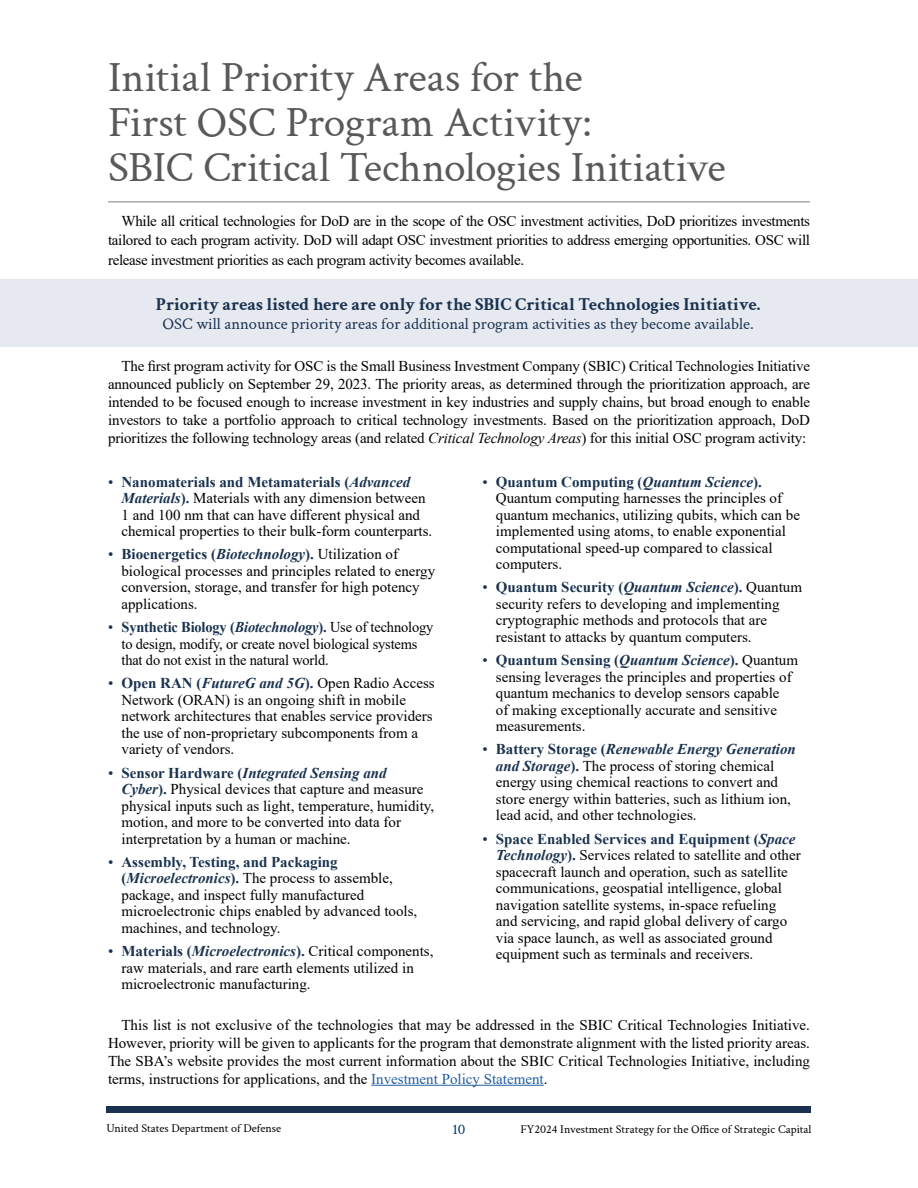
<style>
.page{position:relative;width:918px;height:1188px;background:#fff}
.page>*{position:absolute;margin:0;border:0;box-sizing:border-box;transform-origin:0 0}
.t1{font:43.5px/45px "Crimson Text";letter-spacing:-.005em;color:#58595b}
.t2{font:700 18px "Crimson Text";color:#1a324f}
.t3{font:16.5px "Crimson Text";color:#1a324f}
.t4{font:15px/16.5px "Times New Roman";color:#000}
.t5{font:15px/16.5px "Times New Roman";color:#000;scale:.96 1}
.t6{font:15px "Crimson Text";color:#003865}
.t7{font:12px "Crimson Text";color:#000}
.s1{font-style:italic}
.s2{color:#1a324f}
.s3{font-weight:700;color:#1a324f}
.s4{font-weight:700;font-style:italic;color:#1a324f}
.s5{color:#215e9e}
</style>
<div class="page">
<div style="left:106px;top:1106px;width:706px;height:6px;background:#1a324f"></div>
<hr style="left:108px;top:201px;width:702px;height:2px;background:#a7a9ac">
<div style="left:0;top:279px;width:917px;height:68px;background:#e6e9f0"></div>
<hr style="left:371px;top:1085px;width:173px;height:1px;background:#215e9e">
<h1 class="t1" style="left:108px;top:53px;width:619px">Initial Priority Areas for the<br>First OSC Program Activity:<br>SBIC Critical Technologies Initiative</h1>
<p class="t4" style="left:108px;top:210px;width:704px;line-height:19.5px;text-align:justify;text-indent:14px">While all critical technologies for DoD are in the scope of the OSC investment activities, DoD prioritizes investments tailored to each program activity. DoD will adapt OSC investment priorities to address emerging opportunities. OSC will release investment priorities as each program activity becomes available.</p>
<p class="t2" style="left:156px;top:291px;width:606px">Priority areas listed here are only for the SBIC Critical Technologies Initiative.</p>
<p class="t3" style="left:162px;top:312px;width:593px">OSC will announce priority areas for additional program activities as they become available.</p>
<p class="t4" style="left:108px;top:356px;width:704px;line-height:18px;text-align:justify;text-indent:14px">The first program activity for OSC is the Small Business Investment Company (SBIC) Critical Technologies Initiative announced publicly on September 29, 2023. The priority areas, as determined through the prioritization approach, are intended to be focused enough to increase investment in key industries and supply chains, but broad enough to enable investors to take a portfolio approach to critical technology investments. Based on the prioritization approach, DoD prioritizes the following technology areas (and related <span class="s1">Critical Technology Areas</span>) for this initial OSC program activity:</p>
<p class="t4" style="left:122px;top:473px;width:312px;text-indent:-14px"><span class="s2">•</span> <span class="s3">Nanomaterials and Metamaterials (</span><span class="s4">Advanced Materials</span><span class="s3">).</span> Materials with any dimension between 1 and 100 nm that can have different physical and chemical properties to their bulk-form counterparts.</p>
<p class="t4" style="left:121px;top:546px;width:315px;text-indent:-13px"><span class="s2">•</span> <span class="s3">Bioenergetics (</span><span class="s4">Biotechnology</span><span class="s3">).</span> Utilization of biological processes and principles related to energy conversion, storage, and transfer for high potency applications.</p>
<p class="t5" style="left:121px;top:618px;width:326px;text-indent:-13px"><span class="s2">•</span> <span class="s3">Synthetic Biology (</span><span class="s4">Biotechnology</span><span class="s3">).</span> Use of technology to design, modify, or create novel biological systems that do not exist in the natural world.</p>
<p class="t4" style="left:122px;top:675px;width:315px;text-indent:-14px"><span class="s2">•</span> <span class="s3">Open RAN (</span><span class="s4">FutureG and 5G</span><span class="s3">).</span> Open Radio Access Network (ORAN) is an ongoing shift in mobile network architectures that enables service providers the use of non-proprietary subcomponents from a variety of vendors.</p>
<p class="t4" style="left:122px;top:764px;width:314px;text-indent:-14px"><span class="s2">•</span> <span class="s3">Sensor Hardware (</span><span class="s4">Integrated Sensing and Cyber</span><span class="s3">).</span> Physical devices that capture and measure physical inputs such as light, temperature, humidity, motion, and more to be converted into data for interpretation by a human or machine.</p>
<p class="t4" style="left:122px;top:853px;width:297px;text-indent:-14px"><span class="s2">•</span> <span class="s3">Assembly, Testing, and Packaging (</span><span class="s4">Microelectronics</span><span class="s3">).</span> The process to assemble, package, and inspect fully manufactured microelectronic chips enabled by advanced tools, machines, and technology.</p>
<p class="t4" style="left:121px;top:942px;width:314px;text-indent:-13px"><span class="s2">•</span> <span class="s3">Materials (</span><span class="s4">Microelectronics</span><span class="s3">).</span> Critical components, raw materials, and rare earth elements utilized in microelectronic manufacturing.</p>
<p class="t4" style="left:496px;top:473px;width:306px;text-indent:-14px"><span class="s2">•</span> <span class="s3">Quantum Computing (</span><span class="s4">Quantum Science</span><span class="s3">).<br></span>Quantum computing harnesses the principles of quantum mechanics, utilizing qubits, which can be implemented using atoms, to enable exponential computational speed-up compared to classical computers.</p>
<p class="t4" style="left:496px;top:579px;width:308px;text-indent:-14px"><span class="s2">•</span> <span class="s3">Quantum Security (</span><span class="s4">Quantum Science</span><span class="s3">).</span> Quantum security refers to developing and implementing cryptographic methods and protocols that are resistant to attacks by quantum computers.</p>
<p class="t4" style="left:496px;top:651px;width:304px;text-indent:-13px"><span class="s2">•</span> <span class="s3">Quantum Sensing (</span><span class="s4">Quantum Science</span><span class="s3">).</span> Quantum sensing leverages the principles and properties of quantum mechanics to develop sensors capable<br>of making exceptionally accurate and sensitive measurements.</p>
<p class="t4" style="left:496px;top:741px;width:301px;text-indent:-14px"><span class="s2">•</span> <span class="s3">Battery Storage (</span><span class="s4">Renewable Energy Generation and Storage</span><span class="s3">).</span> The process of storing chemical energy using chemical reactions to convert and store energy within batteries, such as lithium ion, lead acid, and other technologies.</p>
<p class="t4" style="left:496px;top:830px;width:306px;text-indent:-14px"><span class="s2">•</span> <span class="s3">Space Enabled Services and Equipment (</span><span class="s4">Space Technology</span><span class="s3">).</span> Services related to satellite and other spacecraft launch and operation, such as satellite communications, geospatial intelligence, global navigation satellite systems, in-space refueling and servicing, and rapid global delivery of cargo via space launch, as well as associated ground equipment such as terminals and receivers.</p>
<p class="t4" style="left:108px;top:1015px;width:704px;line-height:18px;text-align:justify;text-indent:14px">This list is not exclusive of the technologies that may be addressed in the SBIC Critical Technologies Initiative.<br>However, priority will be given to applicants for the program that demonstrate alignment with the listed priority areas.<br>The SBA’s website provides the most current information about the SBIC Critical Technologies Initiative, including terms, instructions for applications, and the <span class="s5">Investment Policy Statement</span>.</p>
<p class="t7" style="left:107px;top:1120px;width:176px">United States Department of Defense</p>
<p class="t6" style="left:452px;top:1119px;width:15px">10</p>
<p class="t7" style="left:520px;top:1120px;width:293px">FY2024 Investment Strategy for the Office of Strategic Capital</p>
</div>
